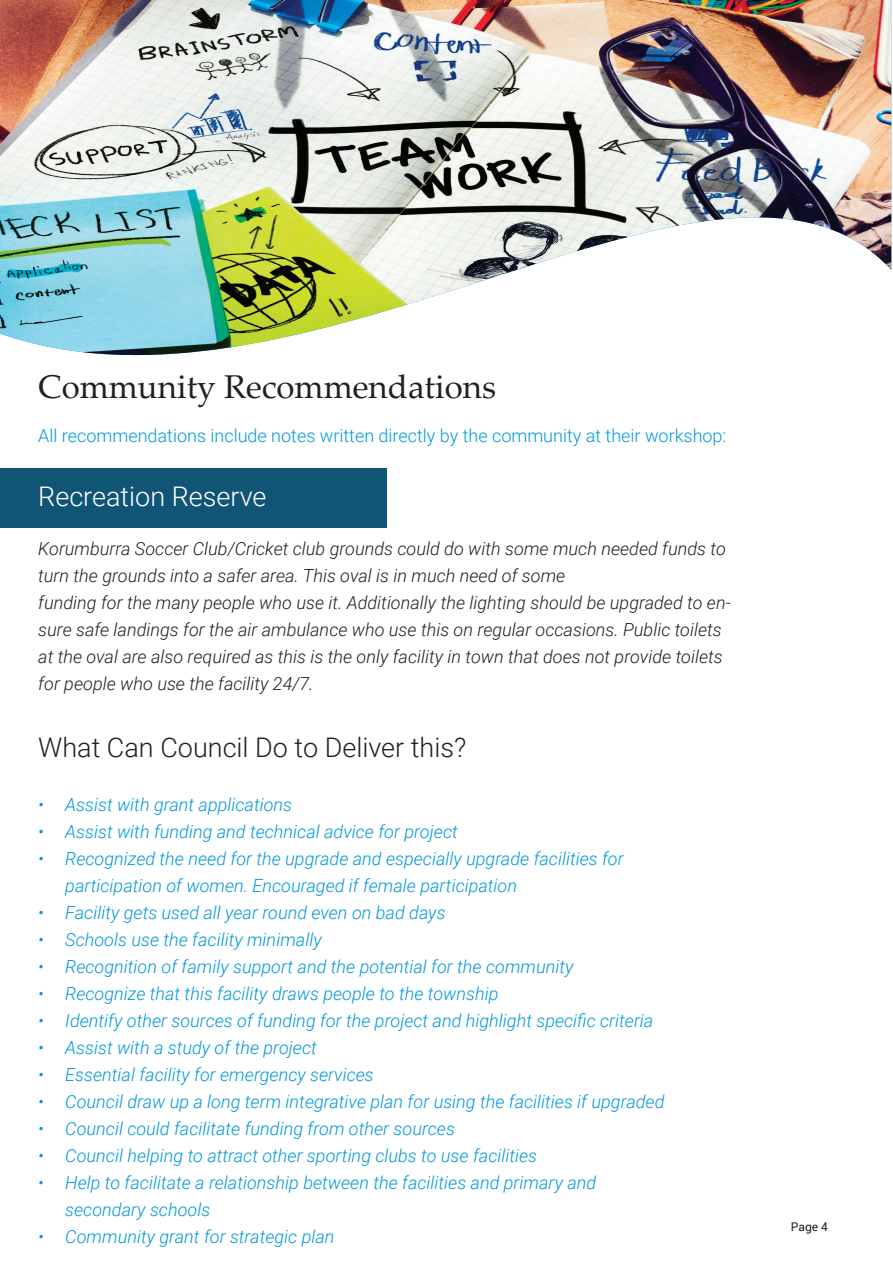
<style>
.page{position:relative;width:893px;height:1263px;background:#fff}
.page>*{position:absolute;margin:0;border:0;box-sizing:border-box;transform-origin:0 0}
.t1{font:33px "Palatino Linotype";color:#231f20}
.t2{font:300 27px "Roboto";color:#231f20}
.t3{font:300 27px "Roboto";color:#fff}
.t4{font:italic 300 18px/27px "Roboto";color:#0098d9}
.t5{font:italic 300 18px/27px "Roboto";color:#231f20}
.t6{font:300 18px "Roboto";color:#0098d9}
.t7{font:12px "Roboto";color:#231f20}
</style>
<div class="page">
<div style="left:0;top:468px;width:387px;height:59px;background:#105576"></div>
<img style="left:0;top:0;width:891px;height:356px">
<h1 class="t1" style="left:38px;top:364px;width:459px">Community Recommendations</h1>
<p class="t6" style="left:38px;top:423px;width:690px">All recommendations include notes written directly by the community at their workshop:</p>
<h2 class="t3" style="left:38px;top:478px;width:230px">Recreation Reserve</h2>
<p class="t5" style="left:38px;top:534px;width:694px">Korumburra Soccer Club/Cricket club grounds could do with some much needed funds to turn the grounds into a safer area. This oval is in much need of some<br>funding for the many people who use it. Additionally the lighting should be upgraded to en&shy;sure safe landings for the air ambulance who use this on regular occasions. Public toilets at the oval are also required as this is the only facility in town that does not provide toilets for people who use the facility 24/7.</p>
<h2 class="t2" style="left:38px;top:728px;width:430px">What Can Council Do to Deliver this?</h2>
<p class="t4" style="left:38px;top:790px;width:255px">• Assist with grant applications</p>
<p class="t4" style="left:38px;top:817px;width:421px">• Assist with funding and technical advice for project</p>
<p class="t4" style="left:65px;top:844px;width:560px;text-indent:-27px">• Recognized the need for the upgrade and especially upgrade facilities for participation of women. Encouraged if female participation</p>
<p class="t4" style="left:38px;top:898px;width:409px">• Facility gets used all year round even on bad days</p>
<p class="t4" style="left:38px;top:925px;width:285px">• Schools use the facility minimally</p>
<p class="t4" style="left:38px;top:952px;width:537px">• Recognition of family support and the potential for the community</p>
<p class="t4" style="left:38px;top:979px;width:462px">• Recognize that this facility draws people to the township</p>
<p class="t4" style="left:38px;top:1006px;width:617px">• Identify other sources of funding for the project and highlight specific criteria</p>
<p class="t4" style="left:38px;top:1033px;width:280px">• Assist with a study of the project</p>
<p class="t4" style="left:38px;top:1060px;width:337px">• Essential facility for emergency services</p>
<p class="t4" style="left:38px;top:1087px;width:628px">• Council draw up a long term integrative plan for using the facilities if upgraded</p>
<p class="t4" style="left:38px;top:1114px;width:418px">• Council could facilitate funding from other sources</p>
<p class="t4" style="left:38px;top:1141px;width:500px">• Council helping to attract other sporting clubs to use facilities</p>
<p class="t4" style="left:65px;top:1168px;width:533px;text-indent:-27px">• Help to facilitate a relationship between the facilities and primary and secondary schools</p>
<p class="t4" style="left:38px;top:1222px;width:298px">• Community grant for strategic plan</p>
<p class="t7" style="left:791px;top:1218px;width:39px">Page 4</p>
</div>
